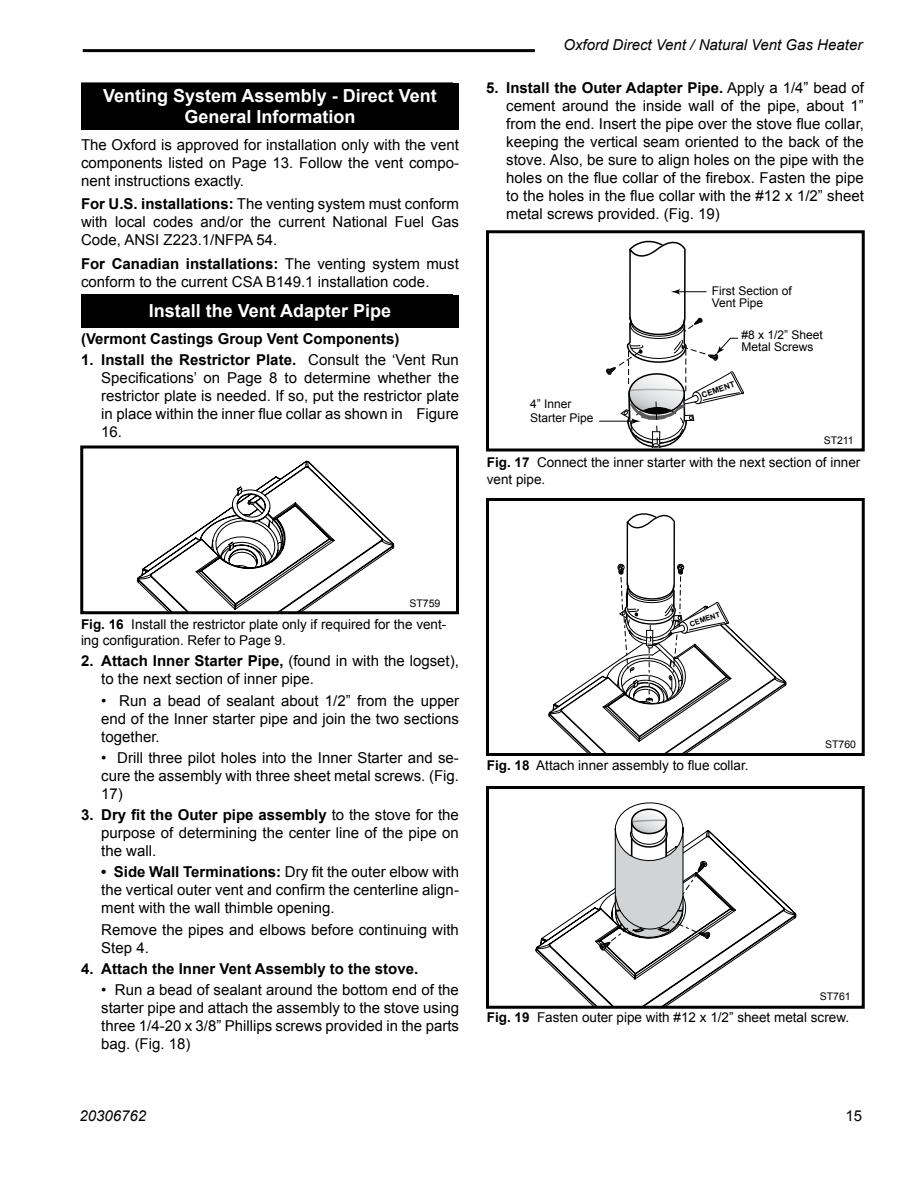
<style>
.page{position:relative;width:918px;height:1188px;background:#fff}
.page>*{position:absolute;margin:0;border:0;box-sizing:border-box;transform-origin:0 0}
.t1{font:700 18px/21.6px "Arial";color:#fff;text-align:center}
.t2{font:18px/21.8px "Courier";color:#000}
.t3{font:15px/18px "Arial";color:#000;text-align:justify}
.t4{font:700 15px "Arial";color:#000}
.t5{font:italic 15px "Arial";color:#000}
.t6{font:13.5px/16.2px "Arial";color:#000}
.t7{font:12px/12px "Arial";color:#000}
.t8{font:10.5px "Arial";color:#000}
.t9{font:700 8.1px "Arial";color:#000}
.t10{font:700 7.35px "Arial";color:#000}
.s1{font-weight:700}
</style>
<div class="page">
<hr style="left:83px;top:49px;width:452px;height:3px;background:#000">
<div style="left:81px;top:295px;width:372px;height:33px;background:#000"></div>
<div style="left:81px;top:83px;width:378px;height:47px;background:#000"></div>
<svg style="left:137px;top:461px;width:257px;height:149px"></svg>
<div style="left:80px;top:446px;width:379px;height:168px;border:3px solid #000"></div>
<hr style="left:599px;top:421px;width:35px;height:1px;background:#000">
<svg style="left:606px;top:240px;width:138px;height:208px"></svg>
<div style="left:486px;top:230px;width:379px;height:222px;border:3px solid #000"></div>
<svg style="left:548px;top:513px;width:238px;height:239px"></svg>
<div style="left:486px;top:498px;width:379px;height:258px;border:3px solid #000"></div>
<svg style="left:535px;top:831px;width:261px;height:174px"></svg>
<svg style="left:599px;top:802px;width:111px;height:149px"></svg>
<div style="left:486px;top:786px;width:379px;height:223px;border:3px solid #000"></div>
<p class="t1" style="left:103px;top:85px;width:335px">Venting System Assembly - Direct Vent<br>General Information</p>
<p class="t3" style="left:81px;top:136px;width:380px">The Oxford is approved for installation only with the vent components listed on Page 13. Follow the vent compo&shy;nent instructions exactly.</p>
<p class="t3" style="left:81px;top:195px;width:380px"><span class="s1">For U.S. installations:</span> The venting system must conform with local codes and/or the current National Fuel Gas Code, ANSI Z223.1/NFPA 54.</p>
<p class="t3" style="left:81px;top:255px;width:379px"><span class="s1">For Canadian installations:</span> The venting system must conform to the current CSA B149.1 installation code.</p>
<p class="t1" style="left:149px;top:300px;width:244px">Install the Vent Adapter Pipe</p>
<p class="t4" style="left:81px;top:328px;width:320px">(Vermont Castings Group Vent Components)</p>
<p class="t3" style="left:101px;top:351px;width:359px;text-indent:-20px"><span class="s1">1. Install the Restrictor Plate.</span> Consult the ‘Vent Run Specifications’ on Page 8 to determine whether the restrictor plate is needed. If so, put the restrictor plate in place within the inner flue collar as shown in Figure 16.</p>
<p class="t5" style="left:563px;top:35px;width:301px">Oxford Direct Vent / Natural Vent Gas Heater</p>
<p class="t3" style="left:506px;top:79px;width:359px;text-indent:-20px"><span class="s1">5. Install the Outer Adapter Pipe.</span> Apply a 1/4” bead of cement around the inside wall of the pipe, about 1” from the end. Insert the pipe over the stove flue collar, keeping the vertical seam oriented to the back of the stove. Also, be sure to align holes on the pipe with the holes on the flue collar of the firebox. Fasten the pipe to the holes in the flue collar with the #12 x 1/2” sheet metal screws provided. (Fig. 19)</p>
<p class="t7" style="left:530px;top:396px;width:65px;line-height:14.4px">4” Inner<br>Starter Pipe</p>
<p class="t7" style="left:712px;top:285px;width:82px">First Section of<br>Vent Pipe</p>
<p class="t7" style="left:742px;top:329px;width:83px">#8 x 1/2” Sheet<br>Metal Screws</p>
<p class="t9" style="left:700px;top:391px;width:36px;rotate:-19deg">CEMENT</p>
<p class="t8" style="left:824px;top:434px;width:32px">ST211</p>
<p class="t6" style="left:487px;top:455px;width:375px"><span class="s1">Fig. 17</span> Connect the inner starter with the next section of inner vent pipe.</p>
<p class="t8" style="left:410px;top:596px;width:32px">ST759</p>
<p class="t6" style="left:81px;top:616px;width:367px"><span class="s1">Fig. 16</span> Install the restrictor plate only if required for the vent&shy;ing configuration. Refer to Page 9.</p>
<p class="t3" style="left:101px;top:652px;width:359px;text-indent:-20px"><span class="s1">2. Attach Inner Starter Pipe,</span> (found in with the logset), to the next section of inner pipe.</p>
<p class="t3" style="left:101px;top:692px;width:359px">• Run a bead of sealant about 1/2” from the upper end of the Inner starter pipe and join the two sections together.</p>
<p class="t3" style="left:101px;top:749px;width:359px">• Drill three pilot holes into the Inner Starter and se&shy;cure the assembly with three sheet metal screws. (Fig.<br>17)</p>
<p class="t3" style="left:101px;top:806px;width:359px;text-indent:-20px"><span class="s1">3. Dry fit the Outer pipe assembly</span> to the stove for the purpose of determining the center line of the pipe on the wall.</p>
<p class="t3" style="left:101px;top:863px;width:359px"><span class="s1">• Side Wall Terminations:</span> Dry fit the outer elbow with the vertical outer vent and confirm the centerline align&shy;ment with the wall thimble opening.</p>
<p class="t3" style="left:101px;top:921px;width:359px">Remove the pipes and elbows before continuing with<br>Step 4.</p>
<p class="t4" style="left:81px;top:959px;width:339px">4. Attach the Inner Vent Assembly to the stove.</p>
<p class="t3" style="left:101px;top:981px;width:359px">• Run a bead of sealant around the bottom end of the starter pipe and attach the assembly to the stove using three 1/4-20 x 3/8” Phillips screws provided in the parts bag. (Fig. 18)</p>
<p class="t2" style="left:231px;top:749px;width:83px">ST759<br>Dutchwest</p>
<p class="t2" style="left:231px;top:814px;width:60px">5/15/03</p>
<p class="t5" style="left:80px;top:1106px;width:68px">20306762</p>
<p class="t10" style="left:689px;top:620px;width:33px;rotate:-19deg">CEMENT</p>
<p class="t6" style="left:487px;top:757px;width:263px"><span class="s1">Fig. 18</span> Attach inner assembly to flue collar.</p>
<p class="t8" style="left:825px;top:737px;width:32px">ST760</p>
<p class="t8" style="left:820px;top:989px;width:32px">ST761</p>
<p class="t6" style="left:487px;top:1010px;width:364px"><span class="s1">Fig. 19</span> Fasten outer pipe with #12 x 1/2” sheet metal screw.</p>
<p class="t3" style="left:846px;top:1107px;width:18px">15</p>
</div>
